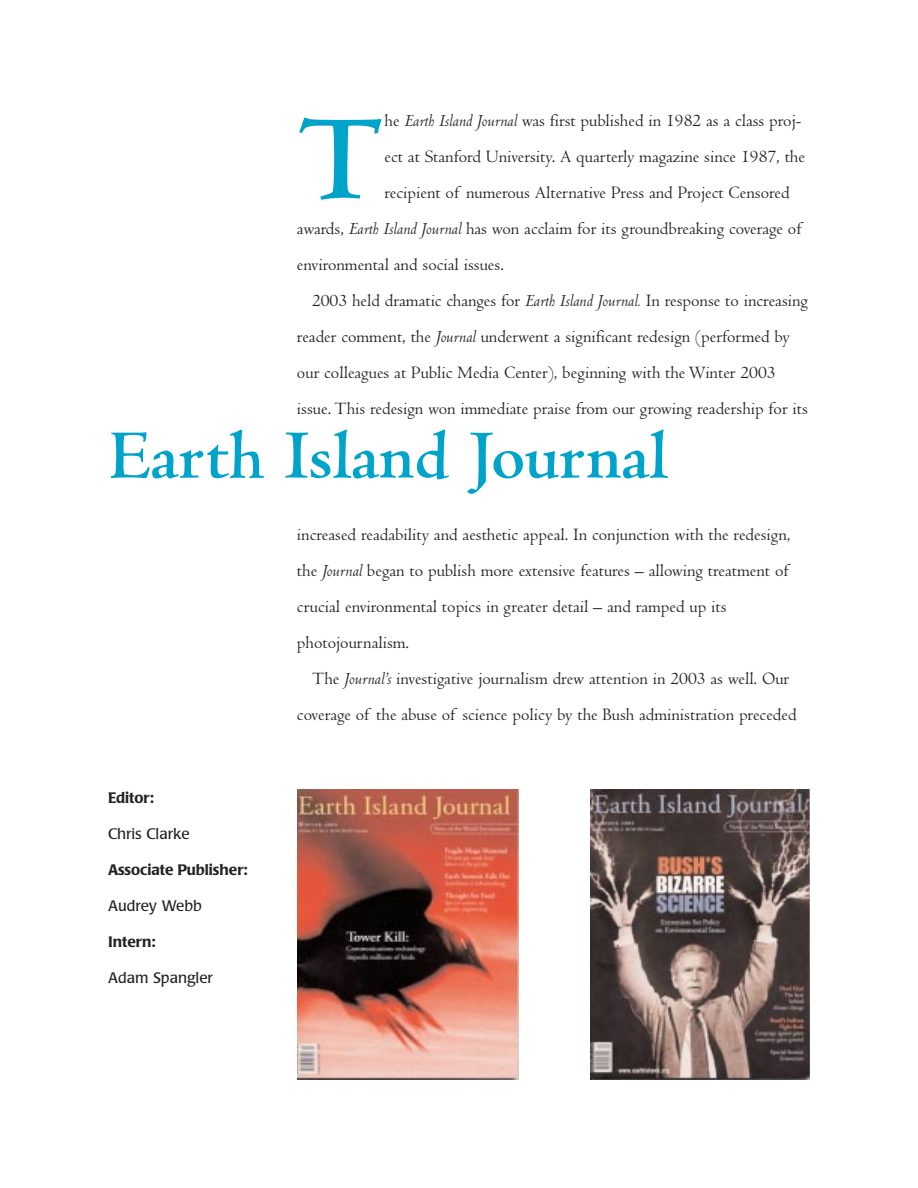
<style>
.page{position:relative;width:918px;height:1188px;background:#fff}
.page>*{position:absolute;margin:0;border:0;box-sizing:border-box;transform-origin:0 0}
.t1{font:700 125.55px "Centaur";color:#00a3c9}
.t2{font:700 72px "Centaur";color:#00a3c9}
.t3{font:18px/36px "Centaur";color:#231f1f}
.t4{font:500 15px "Poppl Laudatio";color:#231f1f}
.t5{font:15px "Poppl Laudatio";color:#231f1f}
.s1{font-style:italic}
</style>
<div class="page">
<img style="left:591px;top:789px;width:219px;height:291px">
<img style="left:297px;top:790px;width:221px;height:290px">
<h1 class="t1" style="left:297px;top:114px;width:89px">T</h1>
<p class="t3" style="left:385px;top:104px;width:418px">he <span class="s1">Earth Island Journal</span> was first published in 1982 as a class proj-</p>
<p class="t3" style="left:385px;top:140px;width:422px">ect at Stanford University. A quarterly magazine since 1987, the</p>
<p class="t3" style="left:385px;top:176px;width:407px">recipient of numerous Alternative Press and Project Censored</p>
<p class="t3" style="left:297px;top:212px;width:506px">awards, <span class="s1">Earth Island Journal</span> has won acclaim for its groundbreaking coverage of</p>
<p class="t3" style="left:297px;top:248px;width:208px">environmental and social issues.</p>
<p class="t3" style="left:312px;top:284px;width:498px">2003 held dramatic changes for <span class="s1">Earth Island Journal.</span> In response to increasing</p>
<p class="t3" style="left:297px;top:320px;width:494px">reader comment, the <span class="s1">Journal</span> underwent a significant redesign (performed by</p>
<p class="t3" style="left:297px;top:356px;width:480px">our colleagues at Public Media Center), beginning with the Winter 2003</p>
<p class="t3" style="left:297px;top:392px;width:512px">issue. This redesign won immediate praise from our growing readership for its</p>
<h2 class="t2" style="left:110px;top:429px;width:560px">Earth Island Journal</h2>
<p class="t4" style="left:108px;top:792px;width:47px">Editor:</p>
<p class="t5" style="left:108px;top:828px;width:83px">Chris Clarke</p>
<p class="t4" style="left:108px;top:864px;width:141px">Associate Publisher:</p>
<p class="t5" style="left:108px;top:900px;width:95px">Audrey Webb</p>
<p class="t4" style="left:108px;top:936px;width:49px">Intern:</p>
<p class="t5" style="left:108px;top:972px;width:106px">Adam Spangler</p>
<p class="t3" style="left:297px;top:518px;width:495px">increased readability and aesthetic appeal. In conjunction with the redesign, the <span class="s1">Journal</span> began to publish more extensive features – allowing treatment of crucial environmental topics in greater detail – and ramped up its photojournalism.</p>
<p class="t3" style="left:297px;top:662px;width:501px;text-align:center">The <span class="s1">Journal’s</span> investigative journalism drew attention in 2003 as well. Our coverage of the abuse of science policy by the Bush administration preceded</p>
</div>
